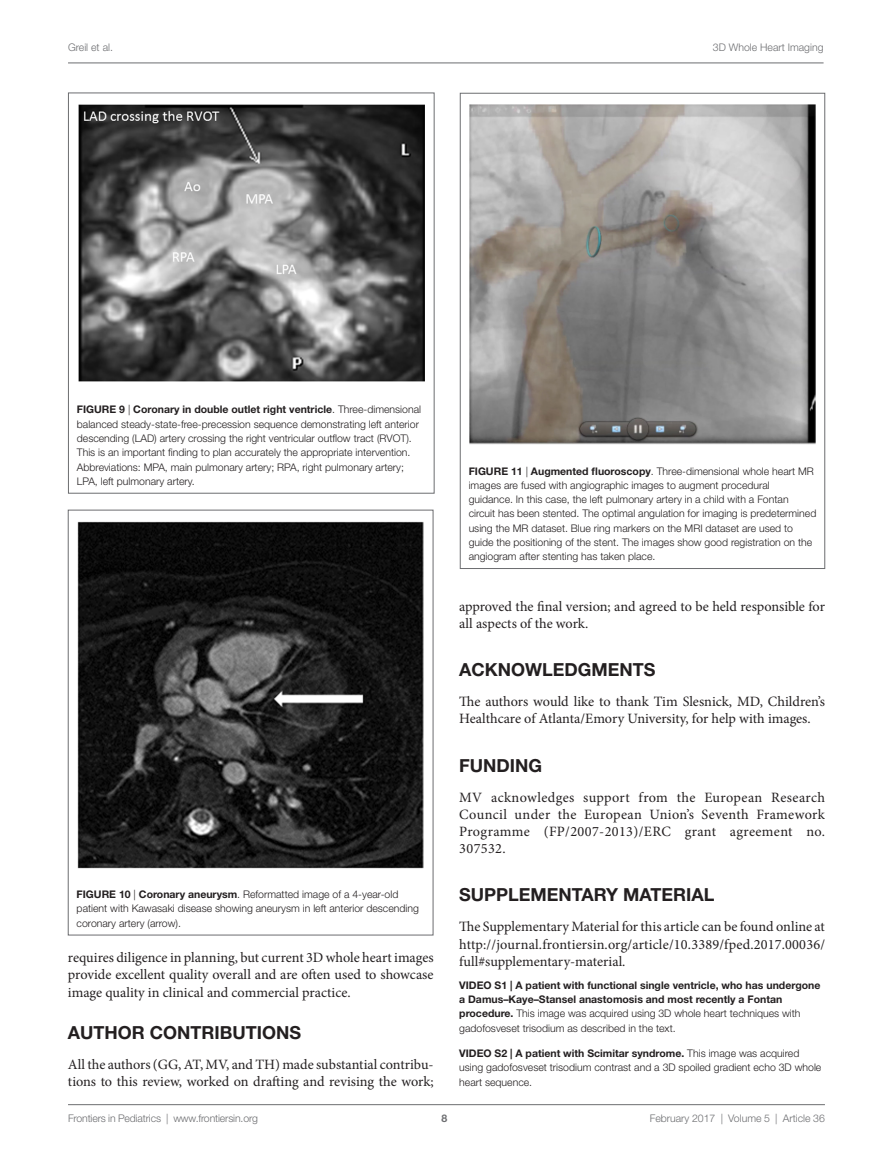
<style>
.page{position:relative;width:893px;height:1170px;background:#fff}
.page>*{position:absolute;margin:0;border:0;box-sizing:border-box;transform-origin:0 0}
.t1{font:700 18px "Helvetica Neue LT Std";color:#231f20}
.t2{font:14.25px/17.2px "Minion Pro";color:#231f20;text-align:justify}
.t3{font:300 10.5px/14.2px "Helvetica Neue LT Std";color:#231f20}
.t4{font:700 10.5px/14.2px "Helvetica Neue LT Std";color:#231f20}
.t5{font:300 10.5px "Helvetica Neue LT Std";color:#6c6d70}
.t6{font:700 10.5px "Helvetica Neue LT Std";color:#6c6d70}
.s1{font-weight:700}
.s2{font-weight:300}
</style>
<div class="page">
<hr style="left:68px;top:63px;width:756px;height:1px;background:#6c6d70">
<hr style="left:68px;top:1104px;width:757px;height:1px;background:#6c6d70">
<img style="left:78px;top:104px;width:347px;height:278px">
<img style="left:77px;top:521px;width:347px;height:347px">
<div style="left:68px;top:510px;width:365px;height:425px;border:1px solid #6c6d70"></div>
<img style="left:469px;top:104px;width:347px;height:340px">
<p class="t5" style="left:68px;top:41px;width:46px">Greil et al.</p>
<p class="t5" style="left:713px;top:41px;width:112px">3D Whole Heart Imaging</p>
<p class="t3" style="left:77px;top:402px;width:346px"><span class="s1">FIGURE 9</span> | <span class="s1">Coronary in double outlet right ventricle</span>. Three-dimensional balanced steady-state-free-precession sequence demonstrating left anterior descending (LAD) artery crossing the right ventricular outflow tract (RVOT).<br>This is an important finding to plan accurately the appropriate intervention.<br>Abbreviations: MPA, main pulmonary artery; RPA, right pulmonary artery; LPA, left pulmonary artery.</p>
<p class="t3" style="left:77px;top:886px;width:344px"><span class="s1">FIGURE 10</span> | <span class="s1">Coronary aneurysm</span>. Reformatted image of a 4-year-old patient with Kawasaki disease showing aneurysm in left anterior descending coronary artery (arrow).</p>
<h2 class="t2" style="left:68px;top:948px;width:367px">requires diligence in planning, but current 3D whole heart images provide excellent quality overall and are often used to showcase image quality in clinical and commercial practice.</h2>
<h1 class="t1" style="left:68px;top:1020px;width:235px">AUTHOR CONTRIBUTIONS</h1>
<h2 class="t2" style="left:68px;top:1055px;width:367px">All the authors (GG, AT, MV, and TH) made substantial contribu&shy;tions to this review, worked on drafting and revising the work;</h2>
<p class="t3" style="left:469px;top:463px;width:349px"><span class="s1">FIGURE 11</span> | <span class="s1">Augmented fluoroscopy</span>. Three-dimensional whole heart MR images are fused with angiographic images to augment procedural guidance. In this case, the left pulmonary artery in a child with a Fontan circuit has been stented. The optimal angulation for imaging is predetermined using the MR dataset. Blue ring markers on the MRI dataset are used to guide the positioning of the stent. The images show good registration on the angiogram after stenting has taken place.</p>
<h2 class="t2" style="left:459px;top:597px;width:367px">approved the final version; and agreed to be held responsible for all aspects of the work.</h2>
<h1 class="t1" style="left:459px;top:658px;width:198px">ACKNOWLEDGMENTS</h1>
<h2 class="t2" style="left:459px;top:693px;width:367px">The authors would like to thank Tim Slesnick, MD, Children’s<br>Healthcare of Atlanta/Emory University, for help with images.</h2>
<h1 class="t1" style="left:459px;top:753px;width:84px">FUNDING</h1>
<h2 class="t2" style="left:459px;top:788px;width:367px">MV acknowledges support from the European Research Council under the European Union’s Seventh Framework Programme (FP/2007-2013)/ERC grant agreement no.<br>307532.</h2>
<h1 class="t1" style="left:459px;top:883px;width:257px">SUPPLEMENTARY MATERIAL</h1>
<h2 class="t2" style="left:459px;top:918px;width:367px">The Supplementary Material for this article can be found online at http://journal.frontiersin.org/article/10.3389/fped.2017.00036/ full#supplementary-material.</h2>
<p class="t4" style="left:459px;top:977px;width:363px">VI DEO S1 | A patient with functional single ventricle, who has undergone a Damus–Kaye–Stansel anastomosis and most recently a Fontan procedure. <span class="s2">This image was acquired using 3D whole heart techniques with gadofosveset trisodium as described in the text.</span></p>
<p class="t3" style="left:459px;top:1045px;width:364px"><span class="s1">VI DEO S2 | A patient with Scimitar syndrome.</span> This image was acquired using gadofosveset trisodium contrast and a 3D spoiled gradient echo 3D whole heart sequence.</p>
<p class="t5" style="left:68px;top:1111px;width:191px">Frontiers in Pediatrics | www.frontiersin.org</p>
<p class="t5" style="left:650px;top:1111px;width:177px">February 2017 | Volume 5 | Article 36</p>
<p class="t6" style="left:441px;top:1111px;width:7px">8</p>
</div>
